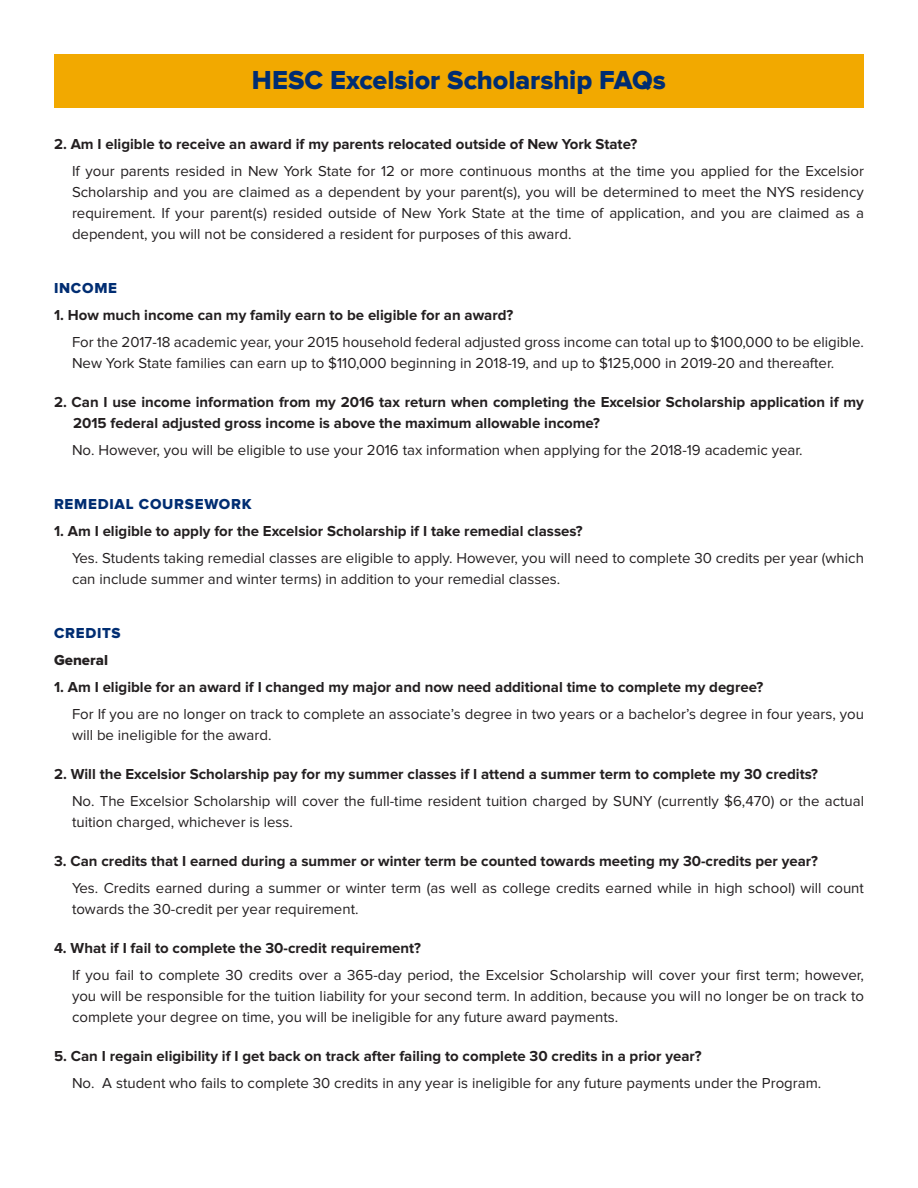
<style>
.page{position:relative;width:918px;height:1188px;background:#fff}
.page>*{position:absolute;margin:0;border:0;box-sizing:border-box;transform-origin:0 0}
.t1{font:27px "Proxima Nova Extrabld";letter-spacing:-.005em;color:#002d72}
.t2{font:15px/21px "Proxima Nova";color:#231f20}
.t3{font:700 15px/21px "Proxima Nova";color:#231f20}
.t4{font:15px "Proxima Nova Extrabld";letter-spacing:.05em;color:#002d72}
.t5{font:15px "Proxima Nova Extrabld";color:#231f20}
</style>
<div class="page">
<div style="left:54px;top:54px;width:810px;height:54px;background:#f2a900"></div>
<p class="t1" style="left:252px;top:67px;width:416px">HESC Excelsior Scholarship FAQs</p>
<p class="t3" style="left:54px;top:134px;width:585px">2. Am I eligible to receive an award if my parents relocated outside of New York State?</p>
<p class="t2" style="left:72px;top:161px;width:793px;text-align:justify">If your parents resided in New York State for 12 or more continuous months at the time you applied for the Excelsior Scholarship and you are claimed as a dependent by your parent(s), you will be determined to meet the NYS residency requirement. If your parent(s) resided outside of New York State at the time of application, and you are claimed as a dependent, you will not be considered a resident for purposes of this award.</p>
<p class="t4" style="left:54px;top:281px;width:65px">INCOME</p>
<p class="t3" style="left:54px;top:305px;width:461px">1. How much income can my family earn to be eligible for an award?</p>
<p class="t2" style="left:72px;top:332px;width:794px">For the 2017-18 academic year, your 2015 household federal adjusted gross income can total up to $100,000 to be eligible.<br>New York State families can earn up to $110,000 beginning in 2018-19, and up to $125,000 in 2019-20 and thereafter.</p>
<p class="t3" style="left:73px;top:392px;width:792px;text-indent:-19px">2. Can I use income information from my 2016 tax return when completing the Excelsior Scholarship application if my<br>2015 federal adjusted gross income is above the maximum allowable income?</p>
<p class="t2" style="left:72px;top:440px;width:732px">No. However, you will be eligible to use your 2016 tax information when applying for the 2018-19 academic year.</p>
<p class="t4" style="left:54px;top:497px;width:199px">REMEDIAL COURSEWORK</p>
<p class="t3" style="left:54px;top:521px;width:530px">1. Am I eligible to apply for the Excelsior Scholarship if I take remedial classes?</p>
<p class="t2" style="left:72px;top:548px;width:794px">Yes. Students taking remedial classes are eligible to apply. However, you will need to complete 30 credits per year (which can include summer and winter terms) in addition to your remedial classes.</p>
<p class="t4" style="left:54px;top:626px;width:68px">CREDITS</p>
<p class="t5" style="left:54px;top:653px;width:56px">General</p>
<p class="t3" style="left:54px;top:677px;width:711px">1. Am I eligible for an award if I changed my major and now need additional time to complete my degree?</p>
<p class="t2" style="left:72px;top:704px;width:793px">For If you are no longer on track to complete an associate’s degree in two years or a bachelor’s degree in four years, you will be ineligible for the award.</p>
<p class="t3" style="left:54px;top:764px;width:766px">2. Will the Excelsior Scholarship pay for my summer classes if I attend a summer term to complete my 30 credits?</p>
<p class="t2" style="left:72px;top:791px;width:794px">No. The Excelsior Scholarship will cover the full-time resident tuition charged by SUNY (currently $6,470) or the actual tuition charged, whichever is less.</p>
<p class="t3" style="left:54px;top:851px;width:766px">3. Can credits that I earned during a summer or winter term be counted towards meeting my 30-credits per year?</p>
<p class="t2" style="left:72px;top:878px;width:793px">Yes. Credits earned during a summer or winter term (as well as college credits earned while in high school) will count towards the 30-credit per year requirement.</p>
<p class="t3" style="left:54px;top:938px;width:369px">4. What if I fail to complete the 30-credit requirement?</p>
<p class="t2" style="left:72px;top:965px;width:794px;text-align:justify">If you fail to complete 30 credits over a 365-day period, the Excelsior Scholarship will cover your first term; however, you will be responsible for the tuition liability for your second term. In addition, because you will no longer be on track to complete your degree on time, you will be ineligible for any future award payments.</p>
<p class="t3" style="left:54px;top:1046px;width:649px">5. Can I regain eligibility if I get back on track after failing to complete 30 credits in a prior year?</p>
<p class="t2" style="left:72px;top:1073px;width:751px">No. A student who fails to complete 30 credits in any year is ineligible for any future payments under the Program.</p>
</div>
